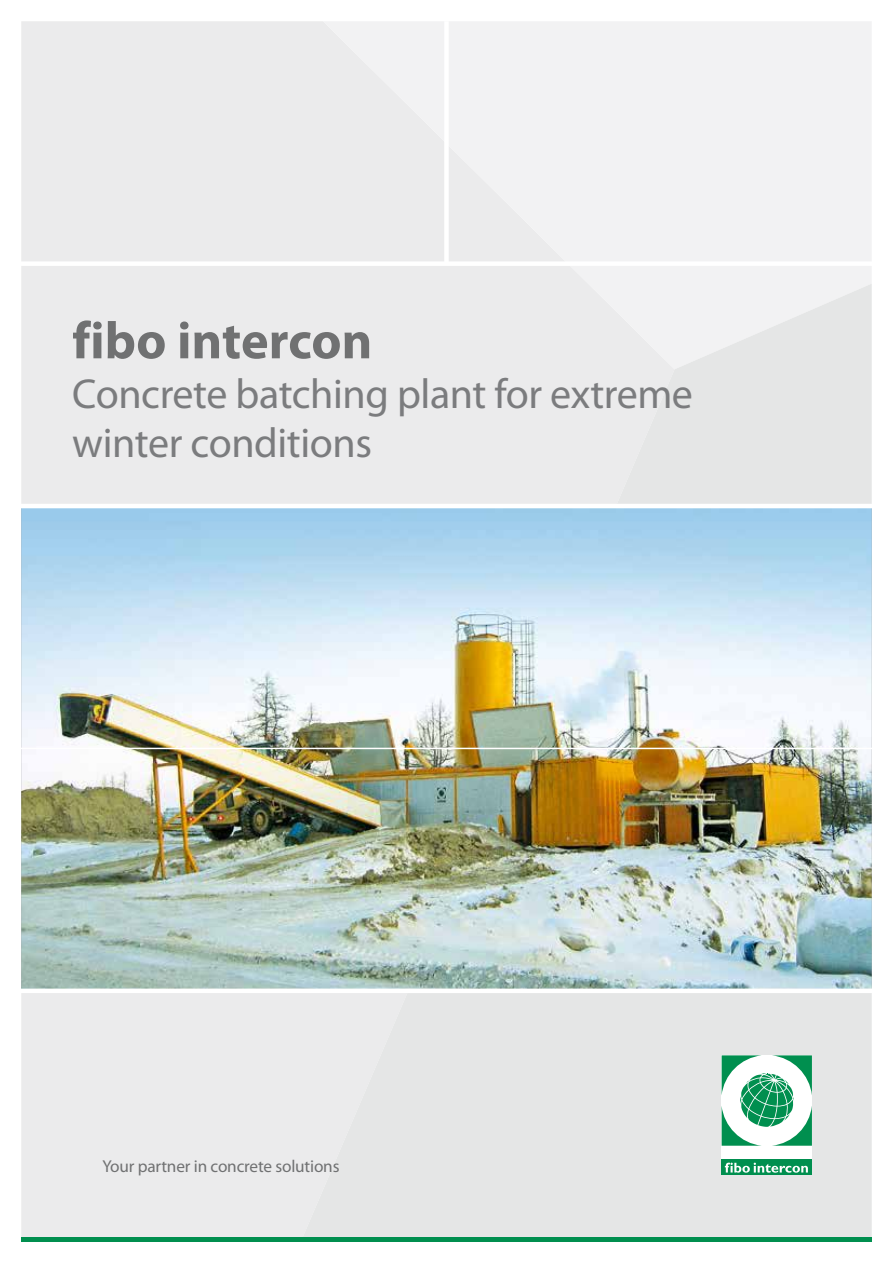
<style>
.page{position:relative;width:893px;height:1263px;background:#fff}
.page>*{position:absolute;margin:0;border:0;box-sizing:border-box;transform-origin:0 0}
.t1{font:700 52.5px "Myriad Pro";color:#707172}
.t2{font:42px/49.5px "Myriad Pro";letter-spacing:-.01em;color:#7b7c7e}
.t3{font:17.25px "Myriad Pro";letter-spacing:-.01em;color:#707172}
</style>
<div class="page">
<div style="left:21px;top:21px;width:302px;height:1216px;background:#ebebec"></div>
<div style="left:323px;top:22px;width:549px;height:262px;background:#f2f2f3"></div>
<div style="left:301px;top:284px;width:571px;height:953px;background:#e5e6e6"></div>
<div style="left:21px;top:1237px;width:851px;height:5px;background:#008f4f"></div>
<img style="left:21px;top:508px;width:851px;height:480px">
<div style="left:0;top:261px;width:893px;height:5px;background:#fff"></div>
<hr style="left:0;top:504px;width:893px;height:4px;background:#fff">
<hr style="left:0;top:748px;width:893px;height:1px;background:#fff">
<div style="left:0;top:988px;width:893px;height:5px;background:#fff"></div>
<div style="left:444px;top:21px;width:5px;height:243px;background:#fff"></div>
<div style="left:722px;top:1055px;width:90px;height:120px;background:#fff"></div>
<div style="left:722px;top:1159px;width:90px;height:16px;background:#008f4f"></div>
<svg style="left:725px;top:1163px;width:83px;height:10px"></svg>
<svg style="left:722px;top:1055px;width:90px;height:91px"></svg>
<p class="t1" style="left:72px;top:306px;width:302px">fibo intercon</p>
<p class="t2" style="left:72px;top:368px;width:622px">Concrete batching plant for extreme winter conditions</p>
<p class="t3" style="left:102px;top:1156px;width:239px">Your partner in concrete solutions</p>
</div>
